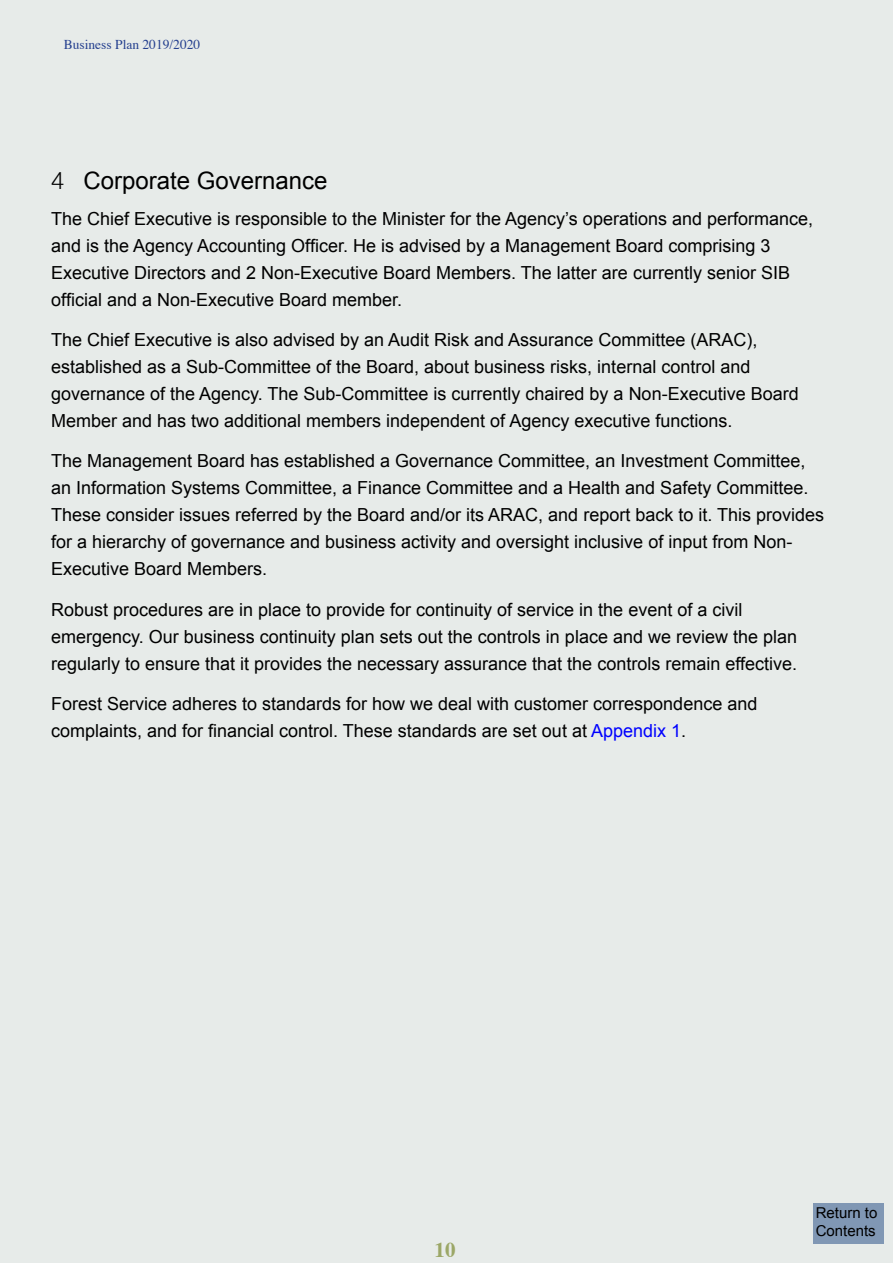
<style>
.page{position:relative;width:893px;height:1263px;background:#e7ebe9}
.page>*{position:absolute;margin:0;border:0;box-sizing:border-box;transform-origin:0 0}
.Heading_1{font:24px "Arial";color:#000}
.t1{font:700 21px "Times";color:#9ca767}
.t2{font:18px/27px "Arial";color:#000}
.t3{font:15px/18px "Arial";color:#000}
.t4{font:13.5px "Times";color:#25408f}
.s1{font-family:"Helvetica Neue";font-weight:300}
.s2{color:#00f}
</style>
<div class="page">
<div style="left:813px;top:1203px;width:71px;height:41px;background:#8097b4"></div>
<p class="t4" style="left:64px;top:32px;width:138px">Business Plan 2019/2020</p>
<p class="Heading_1" style="left:51px;top:165px;width:278px"><span class="s1">4</span> Corporate Governance</p>
<p class="t2" style="left:51px;top:205px;width:764px">The Chief Executive is responsible to the Minister for the Agency’s operations and performance, and is the Agency Accounting Officer. He is advised by a Management Board comprising 3<br>Executive Directors and 2 Non-Executive Board Members. The latter are currently senior SIB official and a Non-Executive Board member.</p>
<p class="t2" style="left:51px;top:326px;width:749px">The Chief Executive is also advised by an Audit Risk and Assurance Committee (ARAC), established as a Sub-Committee of the Board, about business risks, internal control and governance of the Agency. The Sub-Committee is currently chaired by a Non-Executive Board Member and has two additional members independent of Agency executive functions.</p>
<p class="t2" style="left:51px;top:448px;width:775px">The Management Board has established a Governance Committee, an Investment Committee, an Information Systems Committee, a Finance Committee and a Health and Safety Committee.<br>These consider issues referred by the Board and/or its ARAC, and report back to it. This provides for a hierarchy of governance and business activity and oversight inclusive of input from Non-Executive Board Members.</p>
<p class="t2" style="left:51px;top:596px;width:748px">Robust procedures are in place to provide for continuity of service in the event of a civil emergency. Our business continuity plan sets out the controls in place and we review the plan regularly to ensure that it provides the necessary assurance that the controls remain effective.</p>
<p class="t2" style="left:51px;top:690px;width:708px">Forest Service adheres to standards for how we deal with customer correspondence and complaints, and for financial control. These standards are set out at <span class="s2">Appendix 1</span>.</p>
<p class="t1" style="left:435px;top:1230px;width:22px">10</p>
<p class="t3" style="left:816px;top:1204px;width:63px">Return to<br>Contents</p>
</div>
